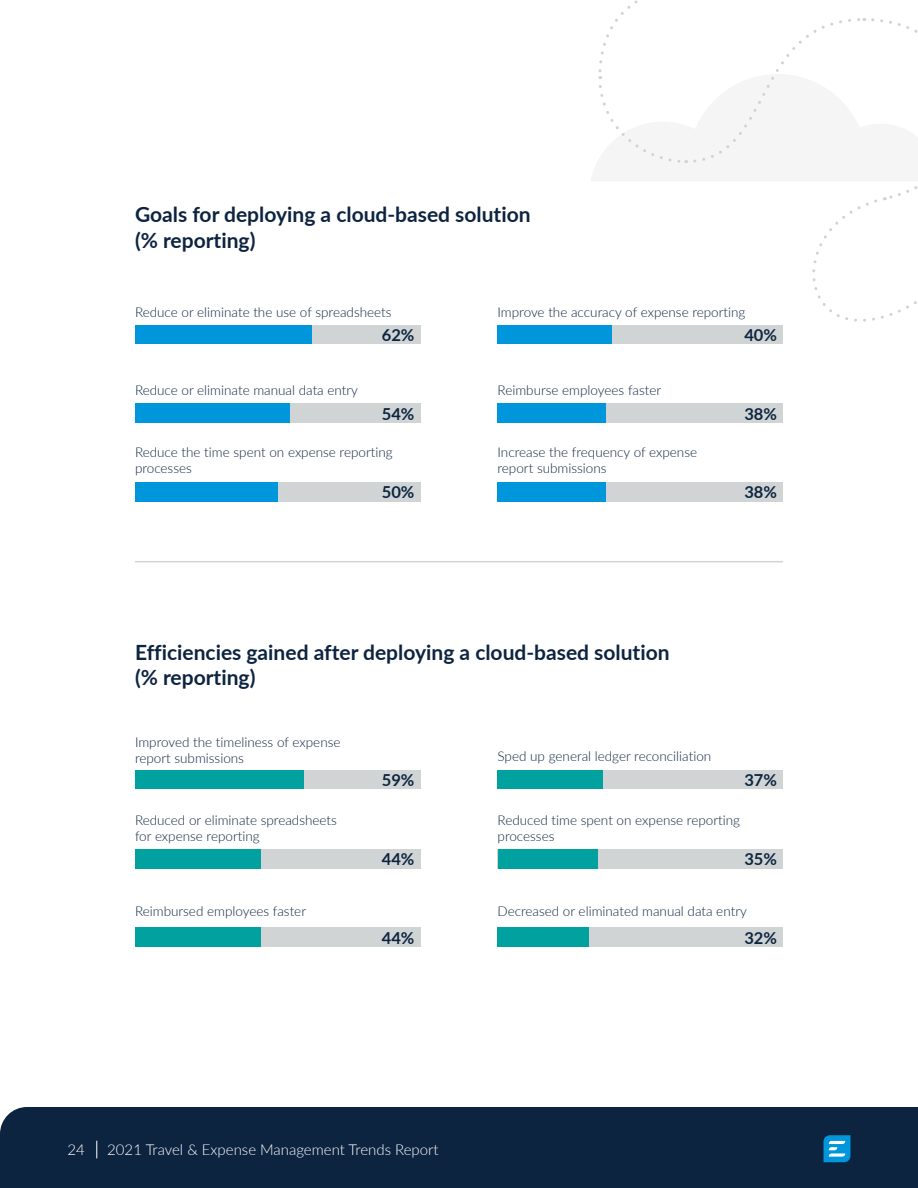
<style>
.page{position:relative;width:918px;height:1188px;background:#fff}
.page>*{position:absolute;margin:0;border:0;box-sizing:border-box;transform-origin:0 0}
.body_copy{font:700 21px/25.5px "Lato";color:#0d2440}
.body_copy-2{font:700 16.5px "Lato";color:#0d2440}
.t1{font:300 15px "Lato";color:#fff}
.body_copy-3{font:300 13.5px/16.2px "Lato";color:#0d2440}
</style>
<div class="page">
<div style="left:0;top:1107px;width:918px;height:81px;background:#0d2440"></div>
<svg style="left:824px;top:1135px;width:27px;height:27px"></svg>
<svg style="left:96px;top:1141px;width:1px;height:17px"></svg>
<div style="left:135px;top:325px;width:285px;height:19px;background:#d1d4d4"></div>
<div style="left:135px;top:325px;width:177px;height:19px;background:#0096db"></div>
<div style="left:135px;top:770px;width:285px;height:19px;background:#d1d4d4"></div>
<div style="left:135px;top:770px;width:168px;height:19px;background:#00a19e"></div>
<div style="left:135px;top:404px;width:285px;height:19px;background:#d1d4d4"></div>
<div style="left:135px;top:404px;width:154px;height:19px;background:#0096db"></div>
<div style="left:135px;top:849px;width:285px;height:19px;background:#d1d4d4"></div>
<div style="left:135px;top:849px;width:126px;height:19px;background:#00a19e"></div>
<div style="left:135px;top:482px;width:285px;height:19px;background:#d1d4d4"></div>
<div style="left:135px;top:482px;width:143px;height:19px;background:#0096db"></div>
<div style="left:135px;top:928px;width:285px;height:19px;background:#d1d4d4"></div>
<div style="left:135px;top:928px;width:126px;height:19px;background:#00a19e"></div>
<div style="left:498px;top:325px;width:114px;height:19px;background:#0096db"></div>
<div style="left:498px;top:770px;width:285px;height:19px;background:#d1d4d4"></div>
<div style="left:498px;top:770px;width:105px;height:19px;background:#00a19e"></div>
<div style="left:498px;top:404px;width:285px;height:19px;background:#d1d4d4"></div>
<div style="left:498px;top:404px;width:108px;height:19px;background:#0096db"></div>
<div style="left:498px;top:849px;width:285px;height:19px;background:#d1d4d4"></div>
<div style="left:498px;top:849px;width:99px;height:19px;background:#00a19e"></div>
<div style="left:498px;top:482px;width:285px;height:19px;background:#d1d4d4"></div>
<div style="left:498px;top:482px;width:108px;height:19px;background:#0096db"></div>
<div style="left:498px;top:928px;width:285px;height:19px;background:#d1d4d4"></div>
<div style="left:498px;top:928px;width:91px;height:19px;background:#00a19e"></div>
<hr style="left:135px;top:561px;width:648px;height:1px;background:#d1d4d4">
<svg style="left:591px;top:0;width:327px;height:404px"></svg>
<p class="body_copy" style="left:135px;top:201px;width:397px">Goals for deploying a cloud-based solution (% reporting)</p>
<p class="body_copy-3" style="left:135px;top:304px;width:258px">Reduce or eliminate the use of spreadsheets</p>
<p class="body_copy-3" style="left:498px;top:304px;width:249px">Improve the accuracy of expense reporting</p>
<p class="body_copy-2" style="left:382px;top:323px;width:34px">62%</p>
<p class="body_copy-2" style="left:744px;top:323px;width:34px">40%</p>
<p class="body_copy-3" style="left:135px;top:381px;width:225px">Reduce or eliminate manual data entry</p>
<p class="body_copy-3" style="left:498px;top:381px;width:165px">Reimburse employees faster</p>
<p class="body_copy-2" style="left:382px;top:402px;width:34px">54%</p>
<p class="body_copy-2" style="left:744px;top:402px;width:34px">38%</p>
<p class="body_copy-3" style="left:135px;top:444px;width:259px">Reduce the time spent on expense reporting processes</p>
<p class="body_copy-3" style="left:498px;top:444px;width:201px">Increase the frequency of expense report submissions</p>
<p class="body_copy-2" style="left:382px;top:480px;width:34px">50%</p>
<p class="body_copy-2" style="left:744px;top:480px;width:34px">38%</p>
<p class="body_copy" style="left:135px;top:638px;width:536px">Efficiencies gained after deploying a cloud-based solution (% reporting)</p>
<p class="body_copy-3" style="left:135px;top:734px;width:207px">Improved the timeliness of expense report submissions</p>
<p class="body_copy-3" style="left:135px;top:812px;width:203px">Reduced or eliminate spreadsheets for expense reporting</p>
<p class="body_copy-3" style="left:135px;top:903px;width:173px">Reimbursed employees faster</p>
<p class="body_copy-2" style="left:382px;top:768px;width:34px">59%</p>
<p class="body_copy-2" style="left:382px;top:847px;width:34px">44%</p>
<p class="body_copy-2" style="left:382px;top:926px;width:34px">44%</p>
<p class="body_copy-3" style="left:498px;top:747px;width:215px">Sped up general ledger reconciliation</p>
<p class="body_copy-2" style="left:744px;top:768px;width:34px">37%</p>
<p class="body_copy-3" style="left:498px;top:812px;width:244px">Reduced time spent on expense reporting processes</p>
<p class="body_copy-2" style="left:744px;top:847px;width:34px">35%</p>
<p class="body_copy-3" style="left:498px;top:903px;width:251px">Decreased or eliminated manual data entry</p>
<p class="body_copy-2" style="left:744px;top:926px;width:34px">32%</p>
<p class="t1" style="left:68px;top:1139px;width:19px">24</p>
<p class="t1" style="left:107px;top:1139px;width:333px">2021 Travel &amp; Expense Management Trends Report</p>
</div>
